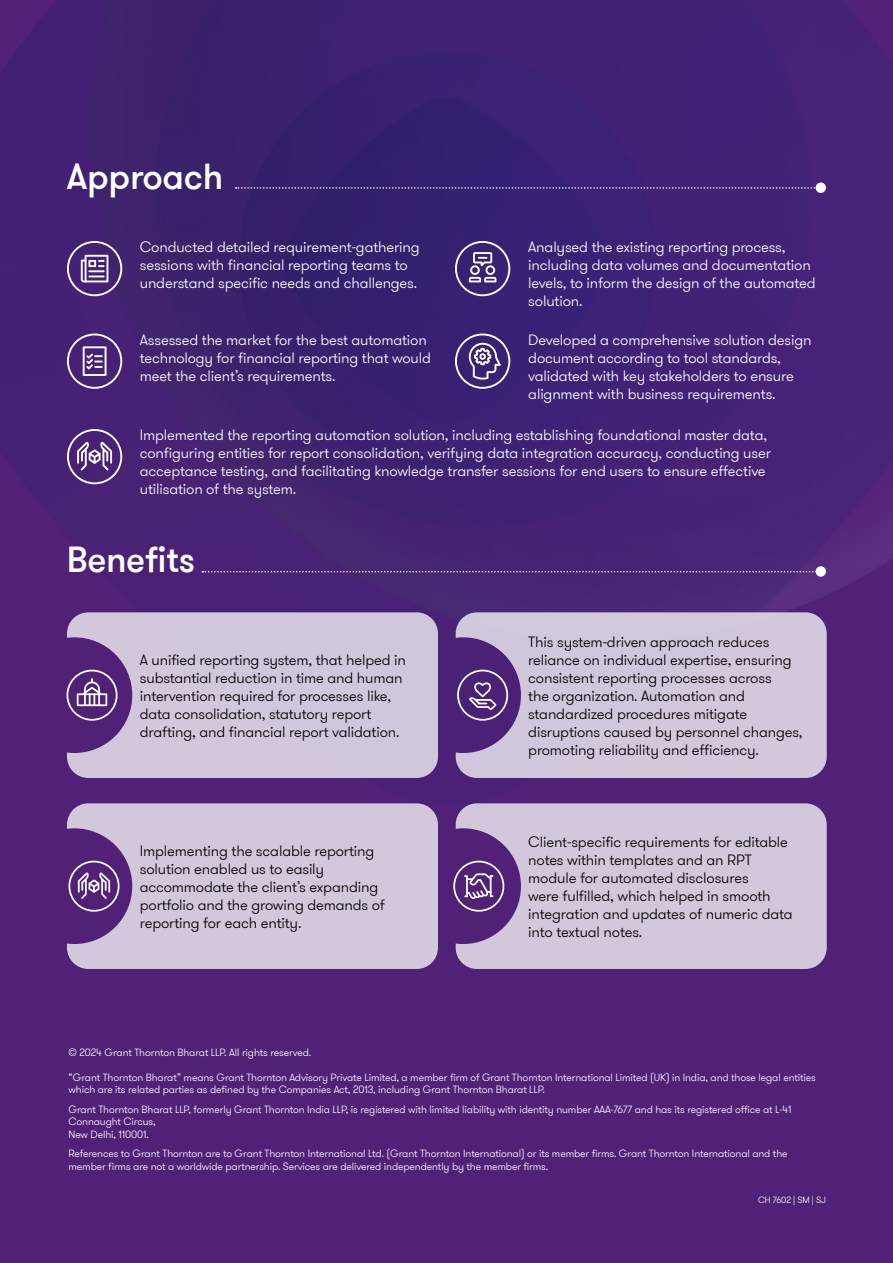
<style>
.page{position:relative;width:893px;height:1263px;background:#fff}
.page>*{position:absolute;margin:0;border:0;box-sizing:border-box;transform-origin:0 0}
._04_Headline_four_Medium_13_5pt{font:500 36px "GT Walsheim Pro";letter-spacing:-.01em;color:#fff}
._12_Body_bullet_level_01{font:300 15px/18px "GT Walsheim Pro";letter-spacing:-.01em;color:#fff}
._12_Body_bullet_level_01-2{font:300 15px/18px "GT Walsheim Pro";letter-spacing:-.01em;color:#000}
.fine_print___text{font:300 10.5px/12.6px "GT Walsheim Pro";letter-spacing:-.01em;color:#fff}
.fine_print___text-2{font:300 9px "GT Walsheim Pro";letter-spacing:-.01em;color:#fff}
</style>
<div class="page">
<img style="left:0;top:0;width:893px;height:1263px">
<svg style="left:67px;top:612px;width:371px;height:166px;background:#c8bbd4"></svg>
<svg style="left:67px;top:803px;width:371px;height:166px;background:#cabbd5"></svg>
<svg style="left:456px;top:803px;width:371px;height:166px;background:#c9bbd4"></svg>
<svg style="left:456px;top:612px;width:371px;height:166px;background:#c8bbd4"></svg>
<svg style="left:67px;top:429px;width:55px;height:55px;background:#6f5293"></svg>
<svg style="left:455px;top:333px;width:55px;height:56px;background:#625192"></svg>
<svg style="left:455px;top:241px;width:55px;height:55px;background:#614f91"></svg>
<svg style="left:67px;top:241px;width:55px;height:55px;background:#6d5292"></svg>
<svg style="left:67px;top:333px;width:55px;height:56px;background:#6a4c90"></svg>
<svg style="left:457px;top:670px;width:51px;height:51px;background:#6b498f"></svg>
<svg style="left:453px;top:861px;width:51px;height:51px;background:#744e92"></svg>
<svg style="left:68px;top:861px;width:52px;height:51px;background:#765094"></svg>
<svg style="left:67px;top:670px;width:51px;height:51px;background:#765094"></svg>
<svg style="left:236px;top:187px;width:580px;height:2px"></svg>
<svg style="left:202px;top:571px;width:614px;height:1px"></svg>
<div style="left:816px;top:183px;width:10px;height:10px;background:#fff;border-radius:50%"></div>
<div style="left:816px;top:566px;width:10px;height:11px;background:#fff;border-radius:50%"></div>
<p class="_04_Headline_four_Medium_13_5pt" style="left:67px;top:154px;width:158px">Approach</p>
<p class="_12_Body_bullet_level_01" style="left:140px;top:238px;width:281px">Conducted detailed requirement-gathering sessions with financial reporting teams to understand specific needs and challenges.</p>
<p class="_12_Body_bullet_level_01" style="left:528px;top:238px;width:289px">Analysed the existing reporting process, including data volumes and documentation levels, to inform the design of the automated solution.</p>
<p class="_12_Body_bullet_level_01" style="left:140px;top:331px;width:293px">Assessed the market for the best automation technology for financial reporting that would meet the client’s requirements.</p>
<p class="_12_Body_bullet_level_01" style="left:528px;top:331px;width:285px">Developed a comprehensive solution design document according to tool standards, validated with key stakeholders to ensure alignment with business requirements.</p>
<p class="_12_Body_bullet_level_01" style="left:140px;top:426px;width:633px">Implemented the reporting automation solution, including establishing foundational master data, configuring entities for report consolidation, verifying data integration accuracy, conducting user acceptance testing, and facilitating knowledge transfer sessions for end users to ensure effective utilisation of the system.</p>
<p class="_04_Headline_four_Medium_13_5pt" style="left:67px;top:536px;width:130px">Benefits</p>
<p class="_12_Body_bullet_level_01-2" style="left:140px;top:651px;width:268px">A unified reporting system, that helped in substantial reduction in time and human intervention required for processes like, data consolidation, statutory report drafting, and financial report validation.</p>
<p class="_12_Body_bullet_level_01-2" style="left:140px;top:842px;width:247px">Implementing the scalable reporting solution enabled us to easily accommodate the client’s expanding portfolio and the growing demands of reporting for each entity.</p>
<p class="_12_Body_bullet_level_01-2" style="left:528px;top:633px;width:276px">This system-driven approach reduces reliance on individual expertise, ensuring consistent reporting processes across<br>the organization. Automation and standardized procedures mitigate disruptions caused by personnel changes, promoting reliability and efficiency.</p>
<p class="_12_Body_bullet_level_01-2" style="left:528px;top:833px;width:266px">Client-specific requirements for editable notes within templates and an RPT module for automated disclosures<br>were fulfilled, which helped in smooth integration and updates of numeric data into textual notes.</p>
<p class="fine_print___text" style="left:68px;top:1046px;width:244px">© 2024 Grant Thornton Bharat LLP. All rights reserved.</p>
<p class="fine_print___text" style="left:68px;top:1071px;width:749px">“Grant Thornton Bharat” means Grant Thornton Advisory Private Limited, a member firm of Grant Thornton International Limited (UK) in India, and those legal entities which are its related parties as defined by the Companies Act, 2013, including Grant Thornton Bharat LLP.</p>
<p class="fine_print___text" style="left:68px;top:1103px;width:724px">Grant Thornton Bharat LLP, formerly Grant Thornton India LLP, is registered with limited liability with identity number AAA-7677 and has its registered office at L-41<br>Connaught Circus,<br>New Delhi, 110001.</p>
<p class="fine_print___text" style="left:68px;top:1148px;width:721px">References to Grant Thornton are to Grant Thornton International Ltd. (Grant Thornton International) or its member firms. Grant Thornton International and the member firms are not a worldwide partnership. Services are delivered independently by the member firms.</p>
<p class="fine_print___text-2" style="left:758px;top:1194px;width:70px">CH 7602 | SM | SJ</p>
</div>
